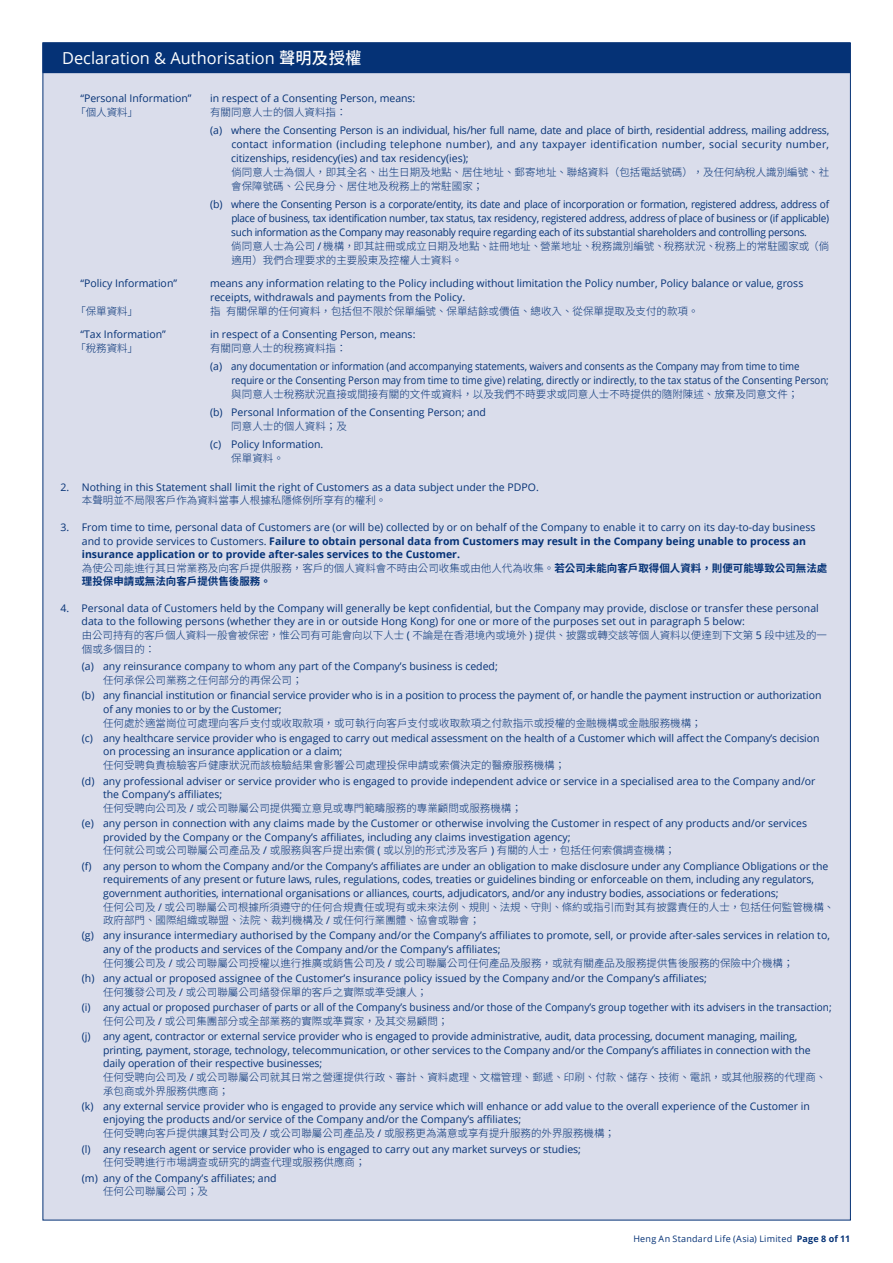
<style>
.page{position:relative;width:893px;height:1263px;background:#fff}
.page>*{position:absolute;margin:0;border:0;box-sizing:border-box;transform-origin:0 0}
.t1{font:16.5px "Open Sans";color:#fff}
.t2{font:10.5px/13.5px "Open Sans";color:#053276}
.t3{font:300 10.5px/13.5px "Noto Sans CJ Ktc";color:#053276}
.t4{font:9px "Open Sans";letter-spacing:.025em;color:#053276}
.s1{font-family:"Noto Sans CJ Ktc";font-weight:500}
.s2{font-family:"Open Sans";font-weight:400}
.s3{font-weight:700}
</style>
<div class="page">
<div style="left:43px;top:43px;width:808px;height:1177px;background:#daddeb;border:1px solid #053276"></div>
<div style="left:43px;top:43px;width:807px;height:30px;background:#053276"></div>
<h1 class="t1" style="left:62px;top:47px;width:301px">Declaration &amp; Authorisation <span class="s1">聲明及授權</span></h1>
<p class="t2" style="left:80px;top:91px;width:113px">“Personal Information”</p>
<p class="t3" style="left:75px;top:106px;width:64px">「個人資料」</p>
<p class="t2" style="left:210px;top:92px;width:207px">in respect of a Consenting Person, means:</p>
<p class="t3" style="left:210px;top:106px;width:138px">有關同意人士的個人資料指：</p>
<p class="t2" style="left:231px;top:123px;width:599px;line-height:14px;text-align:justify;text-indent:-21px">(a) where the Consenting Person is an individual, his/her full name, date and place of birth, residential address, mailing address, contact information (including telephone number), and any taxpayer identification number, social security number, citizenships, residency(ies) and tax residency(ies);</p>
<p class="t3" style="left:231px;top:166px;width:599px">倘同意人士為個人，即其全名、出生日期及地點、居住地址、郵寄地址、聯絡資料（包括電話號碼），及任何納稅人識別編號、社會保障號碼、公民身分、居住地及稅務上的常駐國家；</p>
<p class="t2" style="left:231px;top:197px;width:599px;text-align:justify;text-indent:-21px">(b) where the Consenting Person is a corporate/entity, its date and place of incorporation or formation, registered address, address of place of business, tax identification number, tax status, tax residency, registered address, address of place of business or (if applicable) such information as the Company may reasonably require regarding each of its substantial shareholders and controlling persons.</p>
<p class="t3" style="left:231px;top:239px;width:599px">倘同意人士為公司 <span class="s2">/</span> 機構，即其註冊或成立日期及地點、註冊地址、營業地址、稅務識別編號、稅務狀況、稅務上的常駐國家或（倘適用）我們合理要求的主要股東及控權人士資料。</p>
<p class="t2" style="left:80px;top:276px;width:98px">“Policy Information”</p>
<p class="t3" style="left:75px;top:304px;width:64px">「保單資料」</p>
<p class="t2" style="left:210px;top:276px;width:595px;line-height:14px">means any information relating to the Policy including without limitation the Policy number, Policy balance or value, gross receipts, withdrawals and payments from the Policy.</p>
<p class="t3" style="left:210px;top:304px;width:490px">指有關保單的任何資料，包括但不限於保單編號、保單結餘或價值、總收入、從保單提取及支付的款項。</p>
<p class="t2" style="left:80px;top:327px;width:87px">“Tax Information”</p>
<p class="t3" style="left:75px;top:341px;width:64px">「稅務資料」</p>
<p class="t2" style="left:210px;top:327px;width:207px">in respect of a Consenting Person, means:</p>
<p class="t3" style="left:210px;top:341px;width:138px">有關同意人士的稅務資料指：</p>
<p class="t2" style="left:231px;top:359px;width:599px;text-indent:-21px">(a) any documentation or information (and accompanying statements, waivers and consents as the Company may from time to time require or the Consenting Person may from time to time give) relating, directly or indirectly, to the tax status of the Consenting Person;</p>
<p class="t3" style="left:231px;top:387px;width:569px">與同意人士稅務狀況直接或間接有關的文件或資料，以及我們不時要求或同意人士不時提供的隨附陳述、放棄及同意文件；</p>
<p class="t2" style="left:210px;top:405px;width:277px">(b) Personal Information of the Consenting Person; and</p>
<p class="t3" style="left:231px;top:419px;width:117px">同意人士的個人資料；及</p>
<p class="t2" style="left:210px;top:437px;width:115px">(c) Policy Information.</p>
<p class="t3" style="left:231px;top:451px;width:54px">保單資料。</p>
<p class="t2" style="left:61px;top:480px;width:480px">2. Nothing in this Statement shall limit the right of Customers as a data subject under the PDPO.</p>
<p class="t3" style="left:82px;top:494px;width:306px">本聲明並不局限客戶作為資料當事人根據私隱條例所享有的權利。</p>
<p class="t2" style="left:82px;top:520px;width:735px;text-indent:-21px">3. From time to time, personal data of Customers are (or will be) collected by or on behalf of the Company to enable it to carry on its day-to-day business and to provide services to Customers. <span class="s3">Failure to obtain personal data from Customers may result in the Company being unable to process an insurance application or to provide after-sales services to the Customer.</span></p>
<p class="t3" style="left:82px;top:561px;width:747px">為使公司能進行其日常業務及向客戶提供服務，客戶的個人資料會不時由公司收集或由他人代為收集。<span class="s3">若公司未能向客戶取得個人資料，則便可能導致公司無法處理投保申請或無法向客戶提供售後服務。</span></p>
<p class="t2" style="left:82px;top:601px;width:739px;text-indent:-21px">4. Personal data of Customers held by the Company will generally be kept confidential, but the Company may provide, disclose or transfer these personal data to the following persons (whether they are in or outside Hong Kong) for one or more of the purposes set out in paragraph 5 below:</p>
<p class="t3" style="left:82px;top:629px;width:747px">由公司持有的客戶個人資料一般會被保密，惟公司有可能會向以下人士 <span class="s2">(</span> 不論是在香港境內或境外 <span class="s2">)</span> 提供、披露或轉交該等個人資料以便達到下文第 <span class="s2">5</span> 段中述及的一個或多個目的：</p>
<p class="t2" style="left:82px;top:659px;width:417px">(a) any reinsurance company to whom any part of the Company’s business is ceded;</p>
<p class="t3" style="left:103px;top:673px;width:201px">任何承保公司業務之任何部分的再保公司；</p>
<p class="t2" style="left:103px;top:688px;width:720px;text-indent:-21px">(b) any financial institution or financial service provider who is in a position to process the payment of, or handle the payment instruction or authorization of any monies to or by the Customer;</p>
<p class="t3" style="left:103px;top:716px;width:600px">任何處於適當崗位可處理向客戶支付或收取款項，或可執行向客戶支付或收取款項之付款指示或授權的金融機構或金融服務機構；</p>
<p class="t2" style="left:103px;top:731px;width:718px;text-indent:-21px">(c) any healthcare service provider who is engaged to carry out medical assessment on the health of a Customer which will affect the Company’s decision on processing an insurance application or a claim;</p>
<p class="t3" style="left:103px;top:759px;width:463px">任何受聘負責檢驗客戶健康狀況而該檢驗結果會影響公司處理投保申請或索償決定的醫療服務機構；</p>
<p class="t2" style="left:103px;top:774px;width:714px;text-indent:-21px">(d) any professional adviser or service provider who is engaged to provide independent advice or service in a specialised area to the Company and/or the Company’s affiliates;</p>
<p class="t3" style="left:103px;top:801px;width:420px">任何受聘向公司及 <span class="s2">/</span> 或公司聯屬公司提供獨立意見或專門範疇服務的專業顧問或服務機構；</p>
<p class="t2" style="left:103px;top:816px;width:705px;text-indent:-21px">(e) any person in connection with any claims made by the Customer or otherwise involving the Customer in respect of any products and/or services provided by the Company or the Company’s affiliates, including any claims investigation agency;</p>
<p class="t3" style="left:103px;top:844px;width:574px">任何就公司或公司聯屬公司產品及 <span class="s2">/</span> 或服務與客戶提出索償 <span class="s2">(</span> 或以別的形式涉及客戶 <span class="s2">)</span> 有關的人士，包括任何索償調查機構；</p>
<p class="t2" style="left:103px;top:859px;width:727px;text-indent:-21px">(f) any person to whom the Company and/or the Company’s affiliates are under an obligation to make disclosure under any Compliance Obligations or the requirements of any present or future laws, rules, regulations, codes, treaties or guidelines binding or enforceable on them, including any regulators, government authorities, international organisations or alliances, courts, adjudicators, and/or any industry bodies, associations or federations;</p>
<p class="t3" style="left:103px;top:900px;width:733px">任何公司及 <span class="s2">/</span> 或公司聯屬公司根據所須遵守的任何合規責任或現有或未來法例、規則、法規、守則、條約或指引而對其有披露責任的人士，包括任何監管機構、政府部門、國際組織或聯盟、法院、裁判機構及 <span class="s2">/</span> 或任何行業團體、協會或聯會；</p>
<p class="t2" style="left:103px;top:929px;width:728px;text-indent:-21px">(g) any insurance intermediary authorised by the Company and/or the Company’s affiliates to promote, sell, or provide after-sales services in relation to, any of the products and services of the Company and/or the Company’s affiliates;</p>
<p class="t3" style="left:103px;top:956px;width:692px">任何獲公司及 <span class="s2">/</span> 或公司聯屬公司授權以進行推廣或銷售公司及 <span class="s2">/</span> 或公司聯屬公司任何產品及服務，或就有關產品及服務提供售後服務的保險中介機構；</p>
<p class="t2" style="left:82px;top:971px;width:627px">(h) any actual or proposed assignee of the Customer’s insurance policy issued by the Company and/or the Company’s affiliates;</p>
<p class="t3" style="left:103px;top:985px;width:326px">任何獲發公司及 <span class="s2">/</span> 或公司聯屬公司繕發保單的客戶之實際或準受讓人；</p>
<p class="t2" style="left:82px;top:1000px;width:751px">(i) any actual or proposed purchaser of parts or all of the Company’s business and/or those of the Company’s group together with its advisers in the transaction;</p>
<p class="t3" style="left:103px;top:1014px;width:347px">任何公司及 <span class="s2">/</span> 或公司集團部分或全部業務的實際或準買家，及其交易顧問；</p>
<p class="t2" style="left:103px;top:1029px;width:709px;text-indent:-21px">(j) any agent, contractor or external service provider who is engaged to provide administrative, audit, data processing, document managing, mailing, printing, payment, storage, technology, telecommunication, or other services to the Company and/or the Company’s affiliates in connection with the daily operation of their respective businesses;</p>
<p class="t3" style="left:103px;top:1071px;width:725px">任何受聘向公司及 <span class="s2">/</span> 或公司聯屬公司就其日常之營運提供行政、審計、資料處理、文檔管理、郵遞、印刷、付款、儲存、技術、電訊，或其他服務的代理商、承包商或外界服務供應商；</p>
<p class="t2" style="left:103px;top:1099px;width:708px;text-indent:-21px">(k) any external service provider who is engaged to provide any service which will enhance or add value to the overall experience of the Customer in enjoying the products and/or service of the Company and/or the Company’s affiliates;</p>
<p class="t3" style="left:103px;top:1127px;width:513px">任何受聘向客戶提供讓其對公司及 <span class="s2">/</span> 或公司聯屬公司產品及 <span class="s2">/</span> 或服務更為滿意或享有提升服務的外界服務機構；</p>
<p class="t2" style="left:82px;top:1142px;width:501px">(l) any research agent or service provider who is engaged to carry out any market surveys or studies;</p>
<p class="t3" style="left:103px;top:1156px;width:264px">任何受聘進行市場調查或研究的調查代理或服務供應商；</p>
<p class="t2" style="left:82px;top:1171px;width:196px">(m) any of the Company’s affiliates; and</p>
<p class="t3" style="left:103px;top:1185px;width:106px">任何公司聯屬公司；及</p>
<p class="t4" style="left:633px;top:1232px;width:219px">Heng An Standard Life (Asia) Limited <span class="s3">Page 8 of 11</span></p>
</div>
